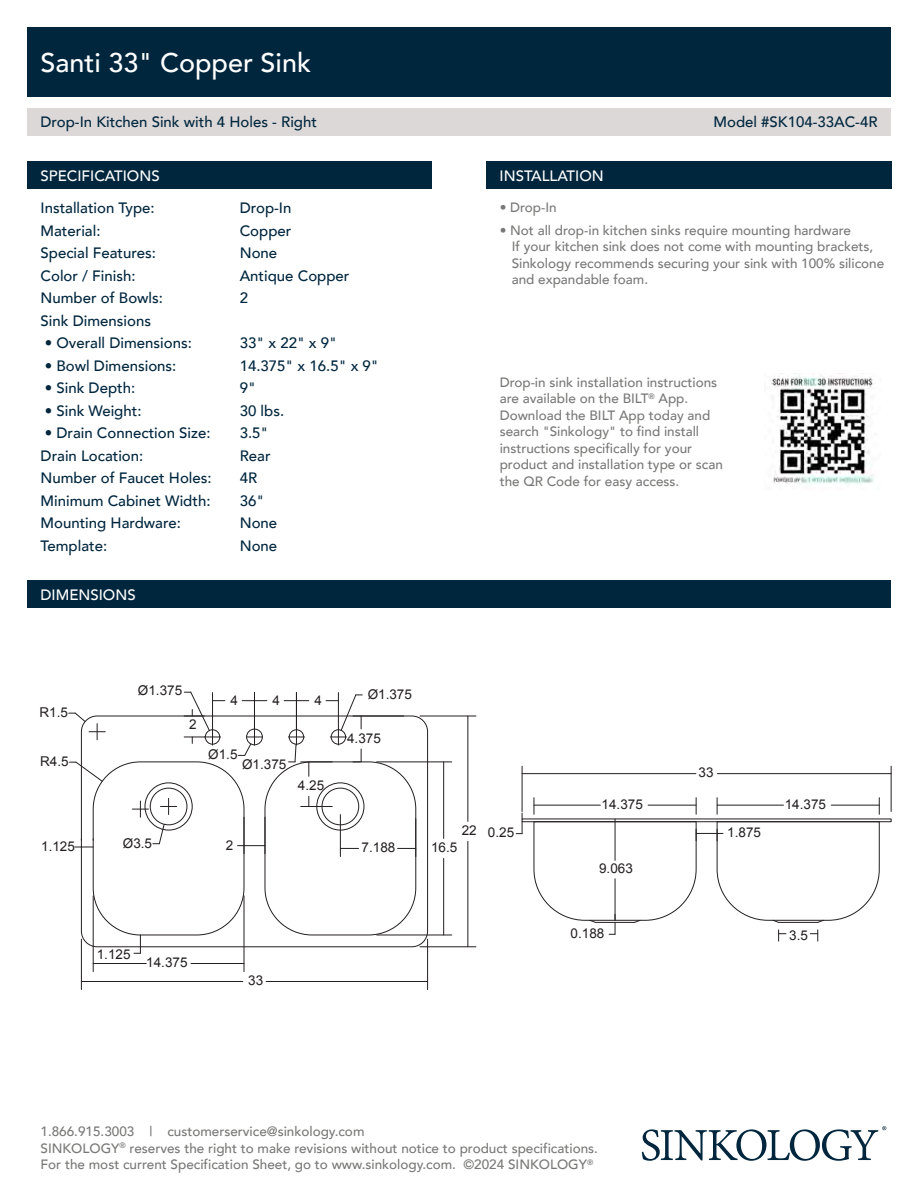
<style>
.page{position:relative;width:918px;height:1188px;background:#fff}
.page>*{position:absolute;margin:0;border:0;box-sizing:border-box;transform-origin:0 0}
.t1{font:500 27px "Avenir";color:#fff}
.t2{font:500 15px/22.5px "Avenir";color:#00263e}
.t3{font:500 15px "Avenir";color:#fff}
.t4{font:500 13.5px/16.5px "Avenir";color:#787877}
.t5{font:13.5px "Arial";color:#231f20}
</style>
<div class="page">
<div style="left:27px;top:27px;width:864px;height:70px;background:#00263e"></div>
<div style="left:27px;top:108px;width:864px;height:27px;background:#dcd8d7"></div>
<div style="left:486px;top:161px;width:405px;height:28px;background:#00263e"></div>
<div style="left:27px;top:161px;width:405px;height:28px;background:#00263e"></div>
<div style="left:27px;top:581px;width:864px;height:27px;background:#00263e"></div>
<svg style="left:642px;top:1126px;width:244px;height:35px"></svg>
<svg style="left:516px;top:813px;width:7px;height:21px"></svg>
<svg style="left:534px;top:798px;width:1px;height:16px"></svg>
<svg style="left:696px;top:798px;width:1px;height:16px"></svg>
<hr style="left:534px;top:805px;width:66px;height:1px;background:#231f20">
<hr style="left:648px;top:805px;width:48px;height:1px;background:#231f20">
<svg style="left:717px;top:798px;width:1px;height:16px"></svg>
<svg style="left:879px;top:798px;width:1px;height:16px"></svg>
<hr style="left:717px;top:805px;width:66px;height:1px;background:#231f20">
<hr style="left:831px;top:805px;width:48px;height:1px;background:#231f20">
<hr style="left:522px;top:766px;width:1px;height:46px;background:#231f20">
<hr style="left:891px;top:766px;width:1px;height:46px;background:#231f20">
<hr style="left:522px;top:773px;width:174px;height:1px;background:#231f20">
<hr style="left:717px;top:773px;width:174px;height:1px;background:#231f20">
<svg style="left:533px;top:821px;width:347px;height:120px"></svg>
<svg style="left:153px;top:823px;width:12px;height:22px"></svg>
<svg style="left:160px;top:798px;width:17px;height:17px"></svg>
<svg style="left:70px;top:761px;width:33px;height:21px"></svg>
<svg style="left:132px;top:801px;width:17px;height:16px"></svg>
<svg style="left:69px;top:712px;width:36px;height:28px"></svg>
<svg style="left:238px;top:729px;width:25px;height:27px"></svg>
<hr style="left:420px;top:716px;width:56px;height:1px;background:#231f20">
<hr style="left:420px;top:946px;width:56px;height:1px;background:#231f20">
<hr style="left:467px;top:716px;width:1px;height:105px;background:#231f20">
<hr style="left:467px;top:841px;width:1px;height:106px;background:#231f20">
<hr style="left:301px;top:806px;width:31px;height:1px;background:#231f20">
<hr style="left:340px;top:815px;width:1px;height:42px;background:#231f20">
<svg style="left:341px;top:848px;width:18px;height:1px"></svg>
<svg style="left:398px;top:848px;width:16px;height:1px"></svg>
<hr style="left:81px;top:939px;width:1px;height:51px;background:#231f20">
<hr style="left:427px;top:939px;width:1px;height:51px;background:#231f20">
<hr style="left:81px;top:981px;width:162px;height:1px;background:#231f20">
<hr style="left:266px;top:981px;width:162px;height:1px;background:#231f20">
<svg style="left:134px;top:935px;width:7px;height:19px"></svg>
<svg style="left:75px;top:847px;width:18px;height:1px"></svg>
<hr style="left:244px;top:817px;width:1px;height:37px;background:#231f20">
<svg style="left:238px;top:845px;width:27px;height:1px"></svg>
<hr style="left:254px;top:693px;width:1px;height:36px;background:#231f20">
<svg style="left:242px;top:700px;width:25px;height:1px"></svg>
<svg style="left:184px;top:691px;width:41px;height:54px"></svg>
<hr style="left:377px;top:762px;width:75px;height:1px;background:#231f20">
<hr style="left:377px;top:935px;width:75px;height:1px;background:#231f20">
<hr style="left:443px;top:762px;width:1px;height:76px;background:#231f20">
<hr style="left:443px;top:858px;width:1px;height:77px;background:#231f20">
<hr style="left:93px;top:896px;width:1px;height:76px;background:#231f20">
<hr style="left:244px;top:896px;width:1px;height:76px;background:#231f20">
<hr style="left:93px;top:963px;width:53px;height:1px;background:#231f20">
<hr style="left:191px;top:963px;width:53px;height:1px;background:#231f20">
<hr style="left:296px;top:693px;width:1px;height:36px;background:#231f20">
<hr style="left:338px;top:693px;width:1px;height:36px;background:#231f20">
<svg style="left:284px;top:700px;width:25px;height:1px"></svg>
<svg style="left:326px;top:694px;width:36px;height:68px"></svg>
<svg style="left:288px;top:729px;width:21px;height:47px"></svg>
<div style="left:81px;top:716px;width:347px;height:231px;border:1px solid #231f20;border-radius:16px"></div>
<div style="left:93px;top:762px;width:151px;height:173px;border:1px solid #231f20;border-radius:47px"></div>
<div style="left:265px;top:762px;width:151px;height:173px;border:1px solid #231f20;border-radius:47px"></div>
<div style="left:150px;top:788px;width:37px;height:37px;border:1px solid #231f20;border-radius:50%"></div>
<div style="left:322px;top:788px;width:37px;height:37px;border:1px solid #231f20;border-radius:50%"></div>
<div style="left:145px;top:782px;width:48px;height:48px;border:1px solid #231f20;border-radius:50%"></div>
<div style="left:316px;top:782px;width:48px;height:48px;border:1px solid #231f20;border-radius:50%"></div>
<div style="left:246px;top:729px;width:17px;height:16px;border:1px solid #231f20;border-radius:50%"></div>
<div style="left:289px;top:729px;width:15px;height:16px;border:1px solid #231f20;border-radius:50%"></div>
<div style="left:205px;top:729px;width:15px;height:16px;border:1px solid #231f20;border-radius:50%"></div>
<div style="left:331px;top:729px;width:15px;height:16px;border:1px solid #231f20;border-radius:50%"></div>
<img style="left:769px;top:375px;width:105px;height:110px">
<h1 class="t1" style="left:40px;top:39px;width:272px">Santi 33" Copper Sink</h1>
<p class="t2" style="left:40px;top:110px;width:278px">Drop-In Kitchen Sink with 4 Holes - Right</p>
<p class="t2" style="left:714px;top:110px;width:165px">Model #SK104-33AC-4R</p>
<p class="t3" style="left:40px;top:162px;width:121px">SPECIFICATIONS</p>
<p class="t2" style="left:41px;top:196px;width:124px">Installation Type:<br>Material:<br>Special Features:<br>Color / Finish:<br>Number of Bowls:<br>Sink Dimensions</p>
<p class="t2" style="left:45px;top:331px;width:149px">• Overall Dimensions:</p>
<p class="t2" style="left:45px;top:354px;width:133px">• Bowl Dimensions:</p>
<p class="t2" style="left:45px;top:376px;width:92px">• Sink Depth:</p>
<p class="t2" style="left:45px;top:399px;width:98px">• Sink Weight:</p>
<p class="t2" style="left:41px;top:421px;width:173px">• Drain Connection Size:<br>Drain Location:<br>Number of Faucet Holes:<br>Minimum Cabinet Width:<br>Mounting Hardware:<br>Template:</p>
<p class="t3" style="left:40px;top:582px;width:97px">DIMENSIONS</p>
<p class="t2" style="left:240px;top:196px;width:111px">Drop-In<br>Copper<br>None<br>Antique Copper<br>2</p>
<p class="t2" style="left:240px;top:331px;width:141px">33" x 22" x 9"<br>14.375" x 16.5" x 9"<br>9"<br>30 lbs.<br>3.5"<br>Rear<br>4R<br>36"<br>None<br>None</p>
<p class="t3" style="left:500px;top:162px;width:106px">INSTALLATION</p>
<p class="t4" style="left:500px;top:199px;width:59px">• Drop-In</p>
<p class="t4" style="left:512px;top:221px;width:374px;text-indent:-12px">• Not all drop-in kitchen sinks require mounting hardware<br>If your kitchen sink does not come with mounting brackets, Sinkology recommends securing your sink with 100% silicone and expandable foam.</p>
<p class="t4" style="left:500px;top:373px;width:225px">Drop-in sink installation instructions are available on the BILT<sup>®</sup> App.<br>Download the BILT App today and search "Sinkology" to find install instructions specifically for your product and installation type or scan the QR Code for easy access.</p>
<p class="t5" style="left:39px;top:704px;width:30px">R1.5</p>
<p class="t5" style="left:40px;top:753px;width:30px">R4.5</p>
<p class="t5" style="left:138px;top:681px;width:46px">Ø1.375</p>
<p class="t5" style="left:189px;top:716px;width:9px">2</p>
<p class="t5" style="left:231px;top:691px;width:9px">4</p>
<p class="t5" style="left:273px;top:691px;width:9px">4</p>
<p class="t5" style="left:314px;top:691px;width:9px">4</p>
<p class="t5" style="left:208px;top:746px;width:31px">Ø1.5</p>
<p class="t5" style="left:242px;top:755px;width:46px">Ø1.375</p>
<p class="t5" style="left:298px;top:777px;width:28px">4.25</p>
<p class="t5" style="left:123px;top:834px;width:31px">Ø3.5</p>
<p class="t5" style="left:41px;top:837px;width:35px">1.125</p>
<p class="t5" style="left:226px;top:836px;width:9px">2</p>
<p class="t5" style="left:368px;top:685px;width:46px">Ø1.375</p>
<p class="t5" style="left:347px;top:729px;width:35px">4.375</p>
<p class="t5" style="left:362px;top:839px;width:35px">7.188</p>
<p class="t5" style="left:462px;top:822px;width:17px">22</p>
<p class="t5" style="left:431px;top:839px;width:28px">16.5</p>
<p class="t5" style="left:488px;top:824px;width:28px">0.25</p>
<p class="t5" style="left:97px;top:946px;width:35px">1.125</p>
<p class="t5" style="left:146px;top:954px;width:43px">14.375</p>
<p class="t5" style="left:248px;top:972px;width:17px">33</p>
<p class="t5" style="left:602px;top:795px;width:43px">14.375</p>
<p class="t5" style="left:599px;top:860px;width:35px">9.063</p>
<p class="t5" style="left:571px;top:924px;width:35px">0.188</p>
<p class="t5" style="left:699px;top:764px;width:17px">33</p>
<p class="t5" style="left:727px;top:824px;width:35px">1.875</p>
<p class="t5" style="left:785px;top:795px;width:43px">14.375</p>
<p class="t5" style="left:789px;top:926px;width:20px">3.5</p>
<p class="t4" style="left:41px;top:1123px;width:559px">1.866.915.3003 | customerservice@sinkology.com<br>SINKOLOGY<sup>®</sup> reserves the right to make revisions without notice to product specifications.<br>For the most current Specification Sheet, go to www.sinkology.com. ©2024 SINKOLOGY<sup>®</sup></p>
</div>
